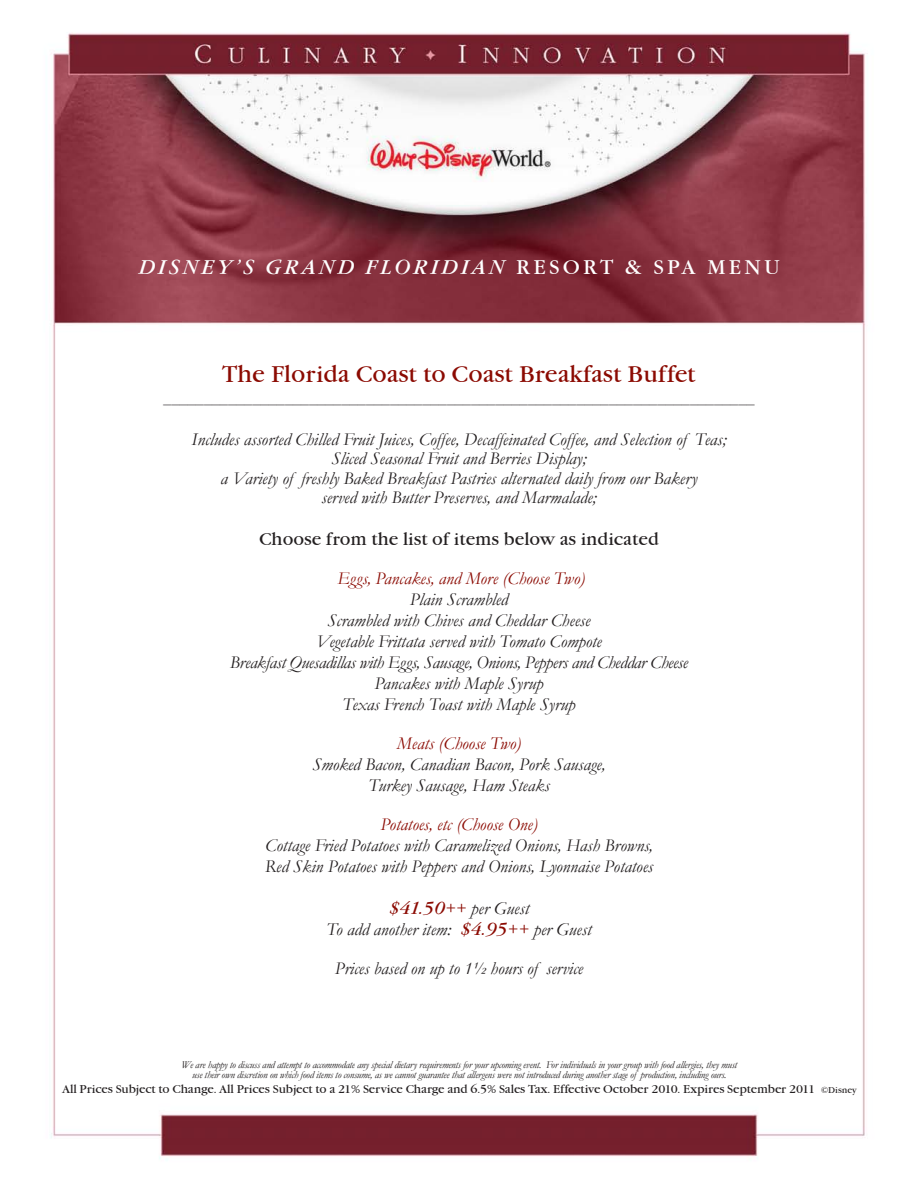
<style>
.page{position:relative;width:918px;height:1188px;background:#fff}
.page>*{position:absolute;margin:0;border:0;box-sizing:border-box;transform-origin:0 0}
.t1{font:24px "Garamond ITCT Book";color:#8b0a02}
.t2{font:italic 21px "Garamond ITCT Book";letter-spacing:.15em;color:#fff}
.t3{font:italic 18px/21px "Garamond";color:#231f20;text-align:center}
.t4{font:18px "Goudy Old Style T";color:#231f20}
.t5{font:italic 18px "Garamond";color:#8b0a02}
.t6{font:italic 18px "Garamond";letter-spacing:-.02em;color:#231f20}
.t7{font:18px "Garamond ITCT Book";color:#231f20}
.t8{font:italic 18px "Garamond ITCT Book";color:#8b0a02}
.t9{font:12px "Garamond ITCT Book";letter-spacing:-.01em;color:#231f20}
.t10{font:italic 10.5px/10.5px "Garamond";letter-spacing:-.02em;color:#231f20;text-align:center}
.s1{font-style:normal}
.s2{font-family:"Garamond";color:#231f20}
.s3{font-family:"Garamond ITCT Book";color:#8b0a02}
.s4{font-size:9px}
</style>
<div class="page">
<img style="left:50px;top:32px;width:815px;height:1128px">
<p class="t2" style="left:139px;top:255px;width:643px">DISNEY’S GRAND FLORIDIAN <span class="s1">RESORT &amp; SPA MENU</span></p>
<p class="t1" style="left:222px;top:361px;width:475px">The Florida Coast to Coast Breakfast Buffet</p>
<p class="t4" style="left:163px;top:388px;width:594px">_________________________________________________________________________</p>
<p class="t3" style="left:192px;top:428px;width:536px">Includes assorted Chilled Fruit Juices, Coffee, Decaffeinated Coffee, and Selection of Teas;</p>
<p class="t3" style="left:331px;top:447px;width:257px">Sliced Seasonal Fruit and Berries Display;</p>
<p class="t3" style="left:221px;top:467px;width:478px">a Variety of freshly Baked Breakfast Pastries alternated daily from our Bakery</p>
<p class="t3" style="left:321px;top:486px;width:277px">served with Butter Preserves, and Marmalade;</p>
<p class="t7" style="left:259px;top:529px;width:401px">Choose from the list of items below as indicated</p>
<p class="t5" style="left:338px;top:566px;width:249px">Eggs, Pancakes, and More (Choose Two)</p>
<p class="t3" style="left:410px;top:588px;width:100px">Plain Scrambled</p>
<p class="t3" style="left:328px;top:609px;width:264px">Scrambled with Chives and Cheddar Cheese</p>
<p class="t3" style="left:316px;top:630px;width:287px">Vegetable Frittata served with Tomato Compote</p>
<p class="t6" style="left:230px;top:650px;width:460px">Breakfast Quesadillas with Eggs, Sausage, Onions, Peppers and Cheddar Cheese</p>
<p class="t3" style="left:343px;top:672px;width:234px">Pancakes with Maple Syrup<br>Texas French Toast with Maple Syrup</p>
<p class="t5" style="left:397px;top:731px;width:126px">Meats (Choose Two)</p>
<p class="t3" style="left:312px;top:753px;width:295px">Smoked Bacon, Canadian Bacon, Pork Sausage,</p>
<p class="t3" style="left:368px;top:774px;width:183px">Turkey Sausage, Ham Steaks</p>
<p class="t5" style="left:380px;top:812px;width:159px">Potatoes, etc (Choose One)</p>
<p class="t3" style="left:265px;top:834px;width:389px">Cottage Fried Potatoes with Caramelized Onions, Hash Browns,</p>
<p class="t3" style="left:265px;top:856px;width:390px">Red Skin Potatoes with Peppers and Onions, Lyonnaise Potatoes</p>
<p class="t8" style="left:389px;top:898px;width:142px">$41.50++ <span class="s2">per Guest</span></p>
<p class="t3" style="left:326px;top:919px;width:267px">To add another item: <span class="s3">$4.95++</span> per Guest</p>
<p class="t3" style="left:335px;top:958px;width:250px">Prices based on up to 1½ hours of service</p>
<p class="t10" style="left:182px;top:1059px;width:557px">We are happy to discuss and attempt to accommodate any special dietary requirements for your upcoming event. For individuals in your group with food allergies, they must use their own discretion on which food items to consume, as we cannot guarantee that allergens were not introduced during another stage of production, including ours.</p>
<p class="t9" style="left:62px;top:1082px;width:796px">All Prices Subject to Change. All Prices Subject to a 21% Service Charge and 6.5% Sales Tax. Effective October 2010. Expires September 2011 <span class="s4">©Disney</span></p>
</div>
